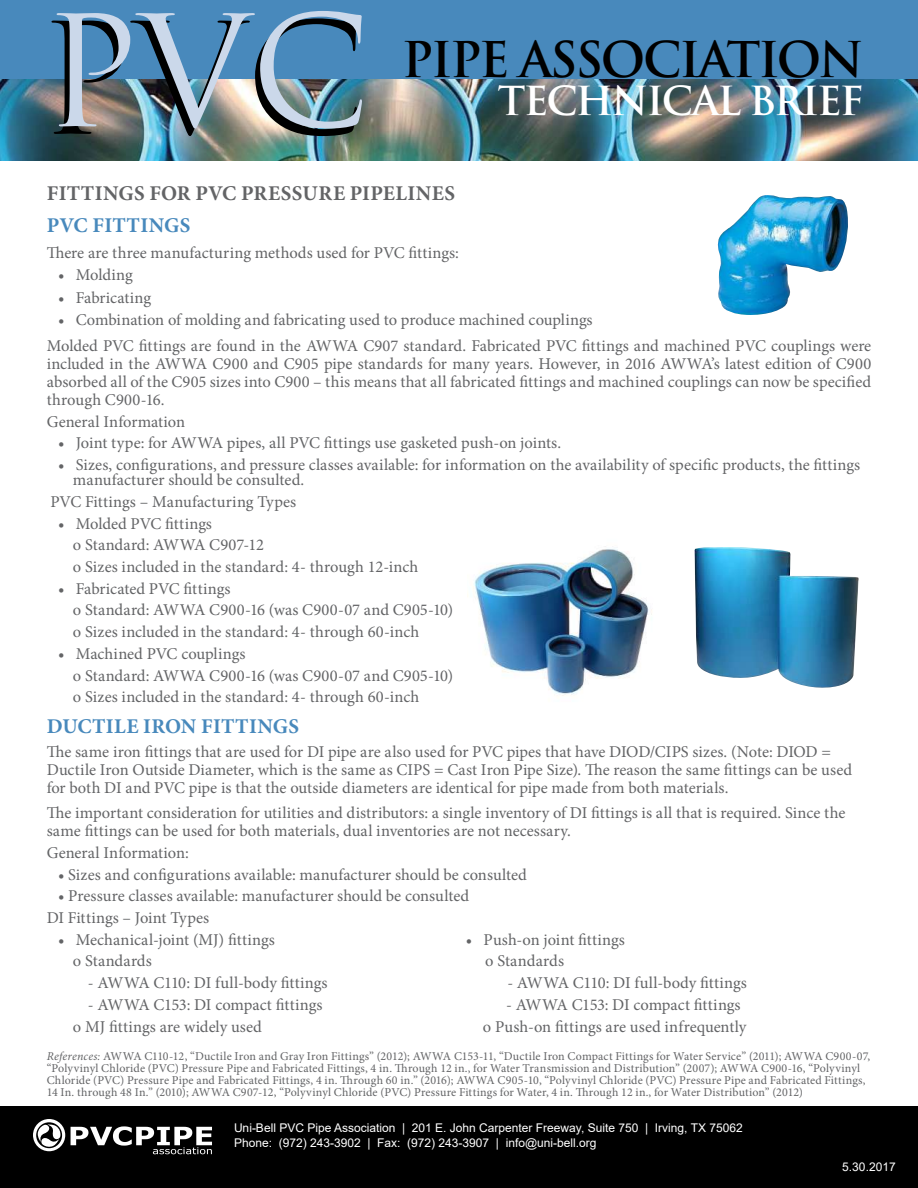
<style>
.page{position:relative;width:918px;height:1188px;background:#fff}
.page>*{position:absolute;margin:0;border:0;box-sizing:border-box;transform-origin:0 0}
.t1{font:150px "Trajan Pro";color:#000}
.t2{font:700 48px "Trajan Pro";letter-spacing:-.05em;color:#000}
.t3{font:700 39px "Trajan Pro";letter-spacing:-.05em;color:#fff}
.t4{font:700 21px "Minion Pro";letter-spacing:.015em;color:#636466}
.t5{font:700 21px "Minion Pro";letter-spacing:.015em;color:#4889bc}
.t6{font:16.5px/21.8px "Minion Pro";color:#636466}
.t7{font:12px/12px "Minion Pro";letter-spacing:.01em;color:#636466}
.t8{font:12px/14.4px "Arial";color:#fff}
.s1{font-style:italic}
</style>
<div class="page">
<div style="left:0;top:1106px;width:918px;height:82px;background:#000"></div>
<div style="left:0;top:0;width:918px;height:81px;background:#4889bc"></div>
<img style="left:0;top:80px;width:918px;height:80px">
<svg style="left:71px;top:1126px;width:141px;height:28px"></svg>
<svg style="left:33px;top:1119px;width:32px;height:32px"></svg>
<img style="left:717px;top:195px;width:131px;height:120px">
<img style="left:473px;top:546px;width:179px;height:150px">
<img style="left:694px;top:547px;width:165px;height:141px">
<h1 class="t1" style="left:38px;top:-16px;width:330px">PVC</h1>
<h2 class="t2" style="left:402px;top:30px;width:464px">PIPE ASSOCIATION</h2>
<h3 class="t3" style="left:498px;top:76px;width:368px">TECHNICAL BRIEF</h3>
<p class="t4" style="left:47px;top:179px;width:410px">FITTINGS FOR PVC PRESSURE PIPELINES</p>
<p class="t5" style="left:47px;top:210px;width:145px">PVC FITTINGS</p>
<p class="t6" style="left:47px;top:242px;width:414px">There are three manufacturing methods used for PVC fittings:</p>
<p class="t6" style="left:58px;top:264px;width:76px">• Molding</p>
<p class="t6" style="left:58px;top:287px;width:95px">• Fabricating</p>
<p class="t6" style="left:47px;top:307px;width:826px;line-height:25.5px;text-indent:11px">• Combination of molding and fabricating used to produce machined couplings<br>Molded PVC fittings are found in the AWWA C907 standard. Fabricated PVC fittings and machined PVC couplings were</p>
<p class="t6" style="left:47px;top:355px;width:826px;line-height:18px;text-align:justify">included in the AWWA C900 and C905 pipe standards for many years. However, in 2016 AWWA’s latest edition of C900 absorbed all of the C905 sizes into C900 – this means that all fabricated fittings and machined couplings can now be specified through C900-16.</p>
<p class="t6" style="left:47px;top:410px;width:140px">General Information</p>
<p class="t6" style="left:58px;top:432px;width:505px">• Joint type: for AWWA pipes, all PVC fittings use gasketed push-on joints.</p>
<p class="t6" style="left:73px;top:457px;width:789px;line-height:15px;text-indent:-15px">• Sizes, configurations, and pressure classes available: for information on the availability of specific products, the fittings manufacturer should be consulted.</p>
<p class="t6" style="left:51px;top:491px;width:247px">PVC Fittings – Manufacturing Types</p>
<p class="t6" style="left:73px;top:512px;width:347px;text-indent:-15px">• Molded PVC fittings<br>o Standard: AWWA C907-12<br>o Sizes included in the standard: 4- through 12-inch</p>
<p class="t6" style="left:73px;top:578px;width:382px;text-indent:-15px">• Fabricated PVC fittings<br>o Standard: AWWA C900-16 (was C900-07 and C905-10) o Sizes included in the standard: 4- through 60-inch</p>
<p class="t6" style="left:73px;top:643px;width:382px;text-indent:-15px">• Machined PVC couplings<br>o Standard: AWWA C900-16 (was C900-07 and C905-10) o Sizes included in the standard: 4- through 60-inch</p>
<p class="t5" style="left:47px;top:711px;width:254px">DUCTILE IRON FITTINGS</p>
<p class="t6" style="left:47px;top:743px;width:807px;line-height:18px">The same iron fittings that are used for DI pipe are also used for PVC pipes that have DIOD/CIPS sizes. (Note: DIOD =<br>Ductile Iron Outside Diameter, which is the same as CIPS = Cast Iron Pipe Size). The reason the same fittings can be used for both DI and PVC pipe is that the outside diameters are identical for pipe made from both materials.</p>
<p class="t6" style="left:47px;top:804px;width:800px;line-height:18px">The important consideration for utilities and distributors: a single inventory of DI fittings is all that is required. Since the same fittings can be used for both materials, dual inventories are not necessary.</p>
<p class="t6" style="left:47px;top:842px;width:144px">General Information:</p>
<p class="t6" style="left:58px;top:863px;width:470px">• Sizes and configurations available: manufacturer should be consulted</p>
<p class="t6" style="left:47px;top:885px;width:424px;text-indent:11px">• Pressure classes available: manufacturer should be consulted<br>DI Fittings – Joint Types</p>
<p class="t6" style="left:58px;top:929px;width:218px">• Mechanical-joint (MJ) fittings</p>
<p class="t6" style="left:466px;top:929px;width:161px">• Push-on joint fittings</p>
<p class="t6" style="left:73px;top:950px;width:80px">o Standards</p>
<p class="t6" style="left:485px;top:950px;width:80px">o Standards</p>
<p class="t6" style="left:88px;top:972px;width:241px">- AWWA C110: DI full-body fittings</p>
<p class="t6" style="left:507px;top:972px;width:241px">- AWWA C110: DI full-body fittings</p>
<p class="t6" style="left:88px;top:994px;width:236px">- AWWA C153: DI compact fittings</p>
<p class="t6" style="left:506px;top:994px;width:236px">- AWWA C153: DI compact fittings</p>
<p class="t6" style="left:73px;top:1016px;width:190px">o MJ fittings are widely used</p>
<p class="t6" style="left:483px;top:1016px;width:265px">o Push-on fittings are used infrequently</p>
<p class="t7" style="left:47px;top:1050px;width:825px"><span class="s1">References:</span> AWWA C110-12, “Ductile Iron and Gray Iron Fittings” (2012); AWWA C153-11, “Ductile Iron Compact Fittings for Water Service” (2011); AWWA C900-07, “Polyvinyl Chloride (PVC) Pressure Pipe and Fabricated Fittings, 4 in. Through 12 in., for Water Transmission and Distribution” (2007); AWWA C900-16, “Polyvinyl Chloride (PVC) Pressure Pipe and Fabricated Fittings, 4 in. Through 60 in.” (2016); AWWA C905-10, “Polyvinyl Chloride (PVC) Pressure Pipe and Fabricated Fittings, 14 In. through 48 In.” (2010); AWWA C907-12, “Polyvinyl Chloride (PVC) Pressure Fittings for Water, 4 in. Through 12 in., for Water Distribution” (2012)</p>
<p class="t8" style="left:234px;top:1121px;width:510px">Uni-Bell PVC Pipe Association | 201 E. John Carpenter Freeway, Suite 750 | Irving, TX 75062<br>Phone: (972) 243-3902 | Fax: (972) 243-3907 | info@uni-bell.org</p>
<p class="t8" style="left:842px;top:1159px;width:55px">5.30.2017</p>
</div>
